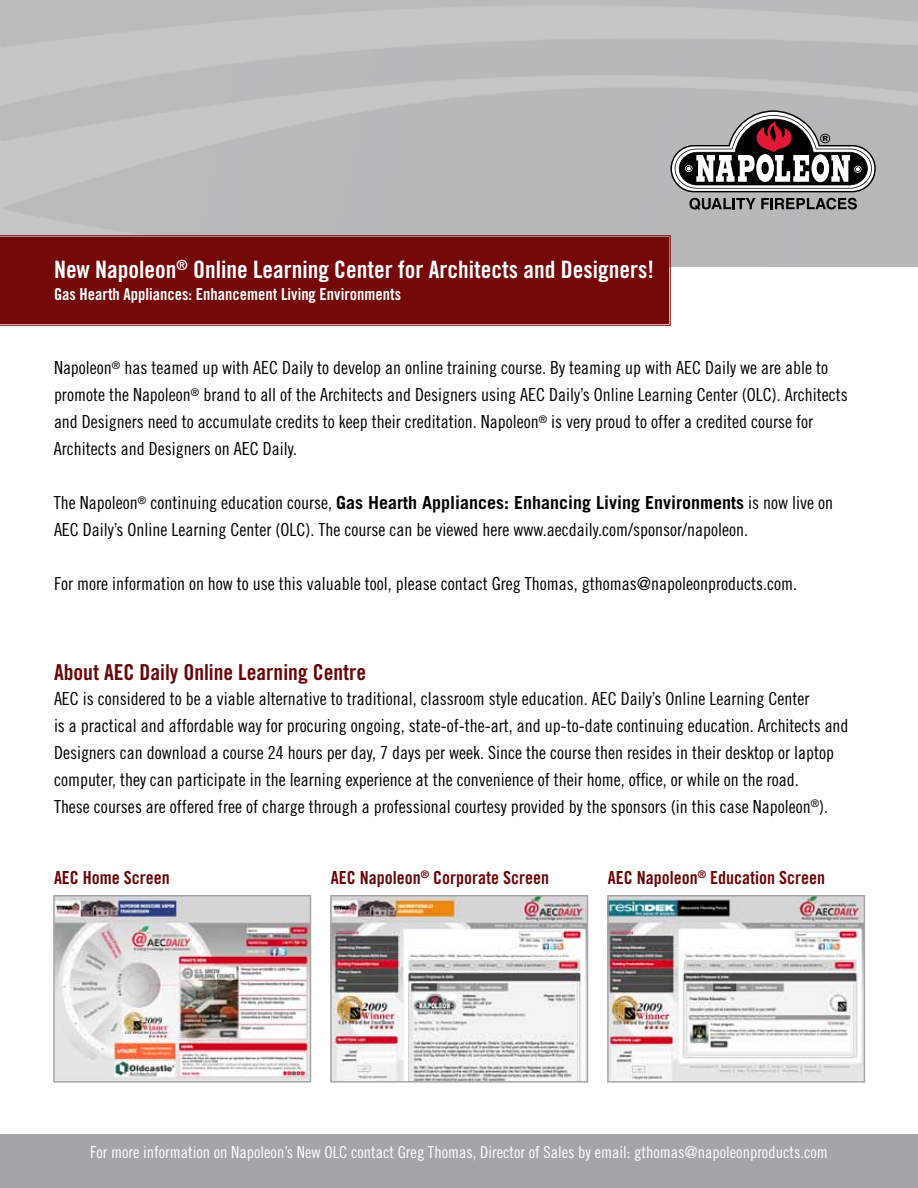
<style>
.page{position:relative;width:918px;height:1188px;background:#fff}
.page>*{position:absolute;margin:0;border:0;box-sizing:border-box;transform-origin:0 0}
.t1{font:24px "Trade Gothic LT Std Bd Cn 20";color:#fff}
.t2{font:22.05px "Trade Gothic LT Std Bd Cn 20";color:#6a0607}
.t3{font:18px/27px "Trade Gothic LT Std Cn 18";color:#000}
.t4{font:18px "Trade Gothic LT Std Bd Cn 20";color:#6a0607}
.t5{font:16.5px "Trade Gothic LT Std Cn 18";color:#fff}
.t6{font:16.5px "Trade Gothic LT Std Bd Cn 20";color:#fff}
.s1{font-family:"Trade Gothic LT Std";font-weight:700}
</style>
<div class="page">
<div style="left:0;top:1134px;width:918px;height:54px;background:#a5a5a9"></div>
<img style="left:0;top:0;width:918px;height:267px">
<svg style="left:671px;top:110px;width:205px;height:82px"></svg>
<svg style="left:689px;top:198px;width:168px;height:12px;background:#686868"></svg>
<svg style="left:0;top:235px;width:671px;height:91px"></svg>
<div style="left:0;top:236px;width:670px;height:89px;background:#750809"></div>
<img style="left:56px;top:898px;width:252px;height:182px">
<div style="left:53px;top:895px;width:258px;height:188px;border:2px solid #a5a5a9"></div>
<img style="left:333px;top:898px;width:252px;height:182px">
<div style="left:330px;top:895px;width:258px;height:188px;border:2px solid #a5a5a9"></div>
<img style="left:610px;top:898px;width:252px;height:182px">
<div style="left:607px;top:895px;width:258px;height:188px;border:2px solid #a5a5a9"></div>
<h1 class="t1" style="left:54px;top:255px;width:602px">New Napoleon<sup>®</sup> Online Learning Center for Architects and Designers!</h1>
<p class="t6" style="left:54px;top:284px;width:349px">Gas Hearth Appliances: Enhancement Living Environments</p>
<p class="t3" style="left:54px;top:354px;width:795px">Napoleon<sup>®</sup> has teamed up with AEC Daily to develop an online training course. By teaming up with AEC Daily we are able to promote the Napoleon<sup>®</sup> brand to all of the Architects and Designers using AEC Daily’s Online Learning Center (OLC). Architects and Designers need to accumulate credits to keep their creditation. Napoleon<sup>®</sup> is very proud to offer a credited course for Architects and Designers on AEC Daily.</p>
<p class="t3" style="left:54px;top:489px;width:781px">The Napoleon<sup>®</sup> continuing education course, <span class="s1">Gas Hearth Appliances: Enhancing Living Environments</span> is now live on<br>AEC Daily’s Online Learning Center (OLC). The course can be viewed here www.aecdaily.com/sponsor/napoleon.</p>
<p class="t3" style="left:54px;top:570px;width:745px">For more information on how to use this valuable tool, please contact Greg Thomas, gthomas@napoleonproducts.com.</p>
<p class="t2" style="left:54px;top:658px;width:314px">About AEC Daily Online Learning Centre</p>
<p class="t3" style="left:54px;top:685px;width:796px">AEC is considered to be a viable alternative to traditional, classroom style education. AEC Daily’s Online Learning Center<br>is a practical and affordable way for procuring ongoing, state-of-the-art, and up-to-date continuing education. Architects and Designers can download a course 24 hours per day, 7 days per week. Since the course then resides in their desktop or laptop computer, they can participate in the learning experience at the convenience of their home, office, or while on the road.<br>These courses are offered free of charge through a professional courtesy provided by the sponsors (in this case Napoleon<sup>®</sup>).</p>
<p class="t4" style="left:54px;top:867px;width:117px">AEC Home Screen</p>
<p class="t4" style="left:331px;top:867px;width:220px">AEC Napoleon<sup>®</sup> Corporate Screen</p>
<p class="t4" style="left:608px;top:867px;width:219px">AEC Napoleon<sup>®</sup> Education Screen</p>
<p class="t5" style="left:90px;top:1142px;width:739px">For more information on Napoleon’s New OLC contact Greg Thomas, Director of Sales by email: gthomas@napoleonproducts.com</p>
</div>
